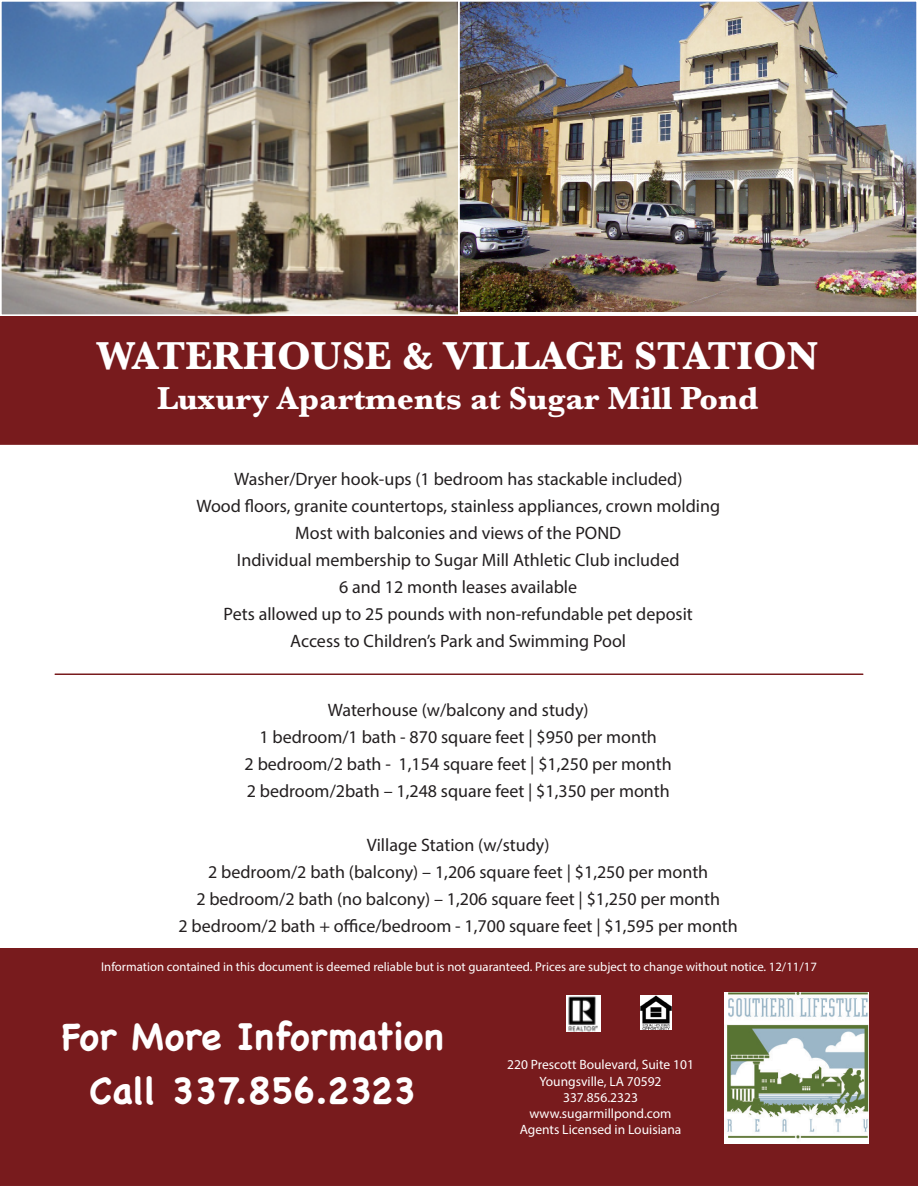
<style>
.page{position:relative;width:918px;height:1188px;background:#fff}
.page>*{position:absolute;margin:0;border:0;box-sizing:border-box;transform-origin:0 0}
.t1{font:700 40.5px "Baskerville";color:#fff}
.t2{font:700 37.5px "Chalkboard";color:#fff}
.t3{font:700 33px "Baskerville";color:#fff}
.t4{font:18px/27px "Myriad Pro";color:#231f20;text-align:center}
.t5{font:13.5px "Myriad Pro";color:#fff}
.t6{font:12.75px "Myriad Pro";color:#fff}
</style>
<div class="page">
<img style="left:3px;top:3px;width:454px;height:310px">
<div style="left:0;top:0;width:460px;height:316px;border:2px solid #fff"></div>
<img style="left:461px;top:3px;width:454px;height:309px">
<div style="left:458px;top:0;width:460px;height:316px;border:2px solid #fff"></div>
<div style="left:0;top:949px;width:918px;height:236px;background:#781b1d"></div>
<div style="left:0;top:948px;width:918px;height:238px;border:2px solid #781b1d"></div>
<div style="left:0;top:317px;width:918px;height:127px;background:#781b1d"></div>
<div style="left:0;top:316px;width:918px;height:129px;border:2px solid #781b1d"></div>
<img style="left:566px;top:995px;width:34px;height:36px">
<img style="left:640px;top:995px;width:32px;height:34px">
<hr style="left:55px;top:674px;width:808px;height:1px;background:#781b1d">
<img style="left:724px;top:992px;width:145px;height:151px">
<p class="t1" style="left:97px;top:328px;width:723px">WATERHOUSE &amp; VILLAGE STATION</p>
<p class="t3" style="left:157px;top:375px;width:603px">Luxury Apartments at Sugar Mill Pond</p>
<p class="t4" style="left:234px;top:466px;width:450px">Washer/Dryer hook-ups (1 bedroom has stackable included)</p>
<p class="t4" style="left:196px;top:493px;width:525px">Wood floors, granite countertops, stainless appliances, crown molding</p>
<p class="t4" style="left:295px;top:520px;width:327px">Most with balconies and views of the POND</p>
<p class="t4" style="left:237px;top:547px;width:444px">Individual membership to Sugar Mill Athletic Club included</p>
<p class="t4" style="left:339px;top:574px;width:240px">6 and 12 month leases available</p>
<p class="t4" style="left:224px;top:601px;width:471px">Pets allowed up to 25 pounds with non-refundable pet deposit</p>
<p class="t4" style="left:290px;top:628px;width:337px">Access to Children’s Park and Swimming Pool</p>
<p class="t4" style="left:328px;top:697px;width:262px">Waterhouse (w/balcony and study)</p>
<p class="t4" style="left:260px;top:724px;width:399px">1 bedroom/1 bath - 870 square feet | $950 per month</p>
<p class="t4" style="left:245px;top:751px;width:429px">2 bedroom/2 bath - 1,154 square feet | $1,250 per month</p>
<p class="t4" style="left:247px;top:778px;width:425px">2 bedroom/2bath – 1,248 square feet | $1,350 per month</p>
<p class="t4" style="left:367px;top:832px;width:184px">Village Station (w/study)</p>
<p class="t4" style="left:208px;top:859px;width:502px">2 bedroom/2 bath (balcony) – 1,206 square feet | $1,250 per month</p>
<p class="t4" style="left:179px;top:886px;width:561px">2 bedroom/2 bath (no balcony) – 1,206 square feet | $1,250 per month<br>2 bedroom/2 bath + office/bedroom - 1,700 square feet | $1,595 per month</p>
<p class="t6" style="left:101px;top:959px;width:717px">Information contained in this document is deemed reliable but is not guaranteed. Prices are subject to change without notice. 12/11/17</p>
<p class="t2" style="left:62px;top:1014px;width:384px">For More Information</p>
<p class="t2" style="left:89px;top:1068px;width:329px">Call 337.856.2323</p>
<p class="t5" style="left:507px;top:1056px;width:188px">220 Prescott Boulevard, Suite 101</p>
<p class="t5" style="left:540px;top:1073px;width:123px">Youngsville, LA 70592</p>
<p class="t5" style="left:563px;top:1089px;width:76px">337.856.2323</p>
<p class="t5" style="left:530px;top:1105px;width:143px">www.sugarmillpond.com</p>
<p class="t5" style="left:520px;top:1121px;width:163px">Agents Licensed in Louisiana</p>
</div>
